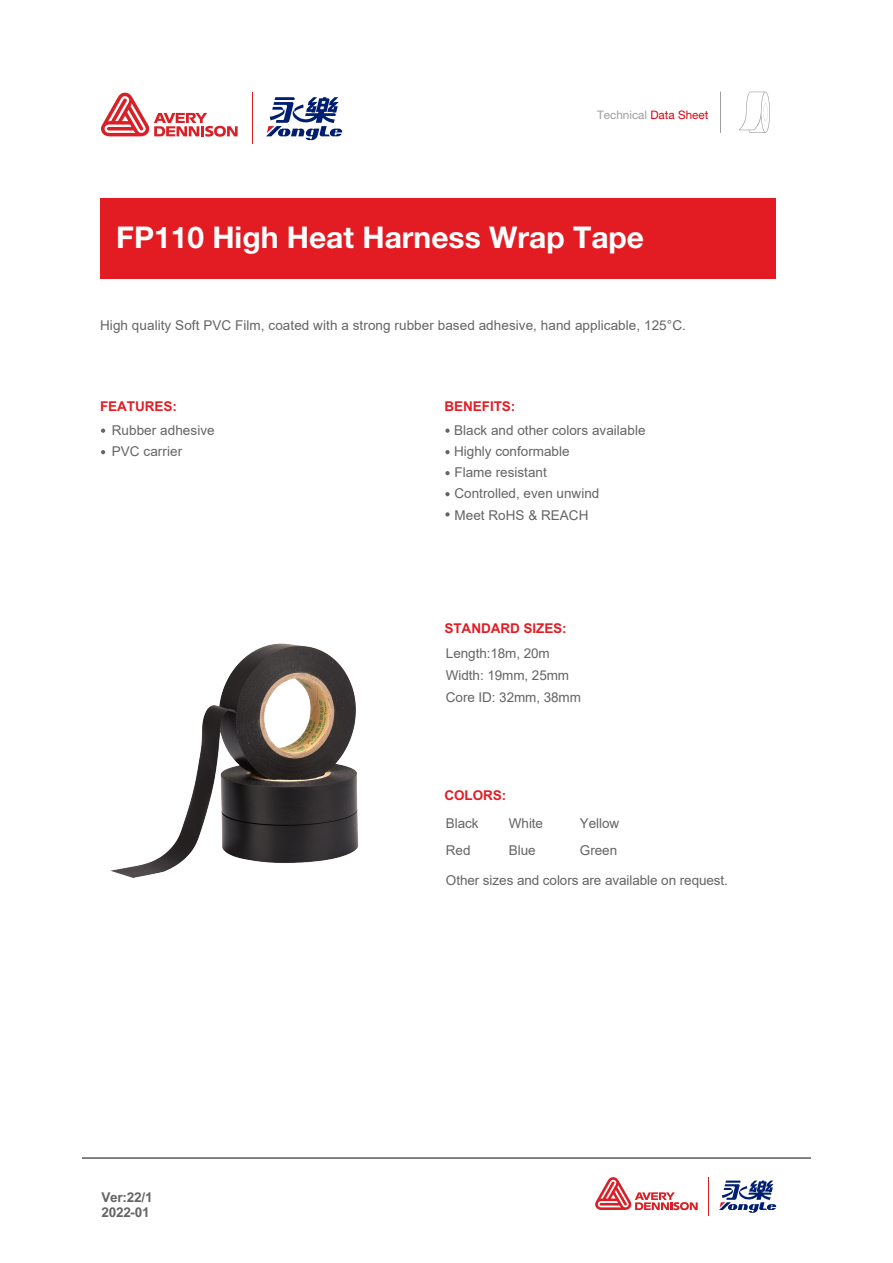
<style>
.page{position:relative;width:893px;height:1263px;background:#fff}
.page>*{position:absolute;margin:0;border:0;box-sizing:border-box;transform-origin:0 0}
.t1{font:700 30px "Helvetica Neue LT Pro";color:#fff}
.t2{font:13.5px/21px "Arial";color:#666366}
.t3{font:700 13.5px "Arial";letter-spacing:-.005em;color:#e31b23}
.t4{font:700 13.5px/14.1px "Arial";letter-spacing:-.015em;color:#666366}
.t5{font:11.7px "Helvetica Neue LT Pro";color:#9e9e9f}
.s1{color:#df0011}
</style>
<div class="page">
<div style="left:100px;top:198px;width:675px;height:80px;background:#e31b23"></div>
<hr style="left:252px;top:93px;width:1px;height:51px;background:#d92026">
<svg style="left:101px;top:92px;width:137px;height:45px"></svg>
<svg style="left:266px;top:97px;width:76px;height:43px"></svg>
<svg style="left:101px;top:429px;width:4px;height:4px"></svg>
<svg style="left:101px;top:450px;width:4px;height:4px"></svg>
<svg style="left:739px;top:92px;width:31px;height:41px"></svg>
<hr style="left:720px;top:92px;width:1px;height:41px;background:#9e9e9f">
<svg style="left:445px;top:429px;width:5px;height:4px"></svg>
<svg style="left:445px;top:450px;width:5px;height:4px"></svg>
<svg style="left:445px;top:471px;width:5px;height:4px"></svg>
<svg style="left:445px;top:492px;width:5px;height:4px"></svg>
<svg style="left:445px;top:512px;width:5px;height:4px"></svg>
<img style="left:110px;top:643px;width:249px;height:235px">
<hr style="left:709px;top:1177px;width:1px;height:39px;background:#d92026">
<svg style="left:595px;top:1177px;width:103px;height:33px"></svg>
<svg style="left:719px;top:1180px;width:57px;height:33px"></svg>
<hr style="left:82px;top:1158px;width:729px;height:1px;background:#595757">
<p class="t5" style="left:597px;top:108px;width:113px">Technical <span class="s1">Data Sheet</span></p>
<h1 class="t1" style="left:116px;top:219px;width:529px">FP110 High Heat Harness Wrap Tape</h1>
<p class="t2" style="left:100px;top:315px;width:587px">High quality Soft PVC Film, coated with a strong rubber based adhesive, hand applicable, 125°C.</p>
<p class="t3" style="left:100px;top:398px;width:78px">FEATURES:</p>
<p class="t2" style="left:112px;top:420px;width:104px">Rubber adhesive<br>PVC carrier</p>
<p class="t4" style="left:101px;top:1191px;width:53px">Ver:22/1<br>2022-01</p>
<p class="t3" style="left:445px;top:398px;width:72px">BENEFITS:</p>
<p class="t2" style="left:454px;top:420px;width:193px">Black and other colors available<br>Highly conformable<br>Flame resistant<br>Controlled, even unwind<br>Meet RoHS &amp; REACH</p>
<p class="t3" style="left:444px;top:621px;width:124px">STANDARD SIZES:</p>
<p class="t2" style="left:446px;top:642px;width:137px;line-height:22px">Length:18m, 20m<br>Width: 19mm, 25mm<br>Core ID: 32mm, 38mm</p>
<p class="t3" style="left:444px;top:787px;width:63px">COLORS:</p>
<p class="t2" style="left:446px;top:812px;width:34px">Black</p>
<p class="t2" style="left:509px;top:812px;width:36px">White</p>
<p class="t2" style="left:580px;top:812px;width:41px">Yellow</p>
<p class="t2" style="left:446px;top:840px;width:26px">Red</p>
<p class="t2" style="left:509px;top:840px;width:28px">Blue</p>
<p class="t2" style="left:580px;top:840px;width:39px">Green</p>
<p class="t2" style="left:446px;top:869px;width:284px">Other sizes and colors are available on request.</p>
</div>
